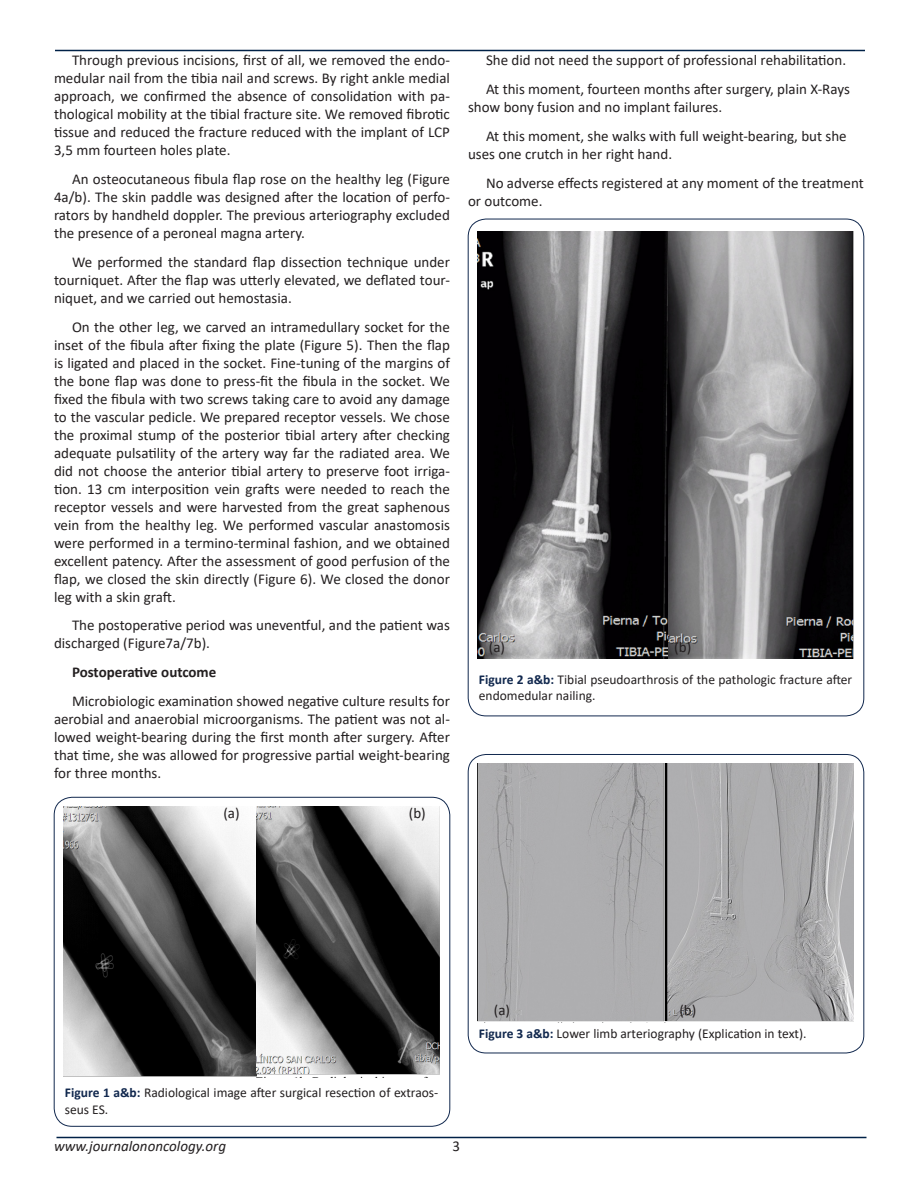
<style>
.page{position:relative;width:918px;height:1188px;background:#fff}
.page>*{position:absolute;margin:0;border:0;box-sizing:border-box;transform-origin:0 0}
.t1{font:15px/18px "Calibri";color:#231f20;text-align:justify}
.t2{font:italic 15px "Calibri";color:#231f20}
.Normal__Web{font:700 15px "Calibri";letter-spacing:-.005em;color:#231f20}
.t3{font:13.5px/16.5px "Calibri";color:#231f20}
.s1{font-weight:700;color:#11284e}
</style>
<div class="page">
<hr style="left:55px;top:50px;width:810px;height:1px;background:#002147">
<hr style="left:56px;top:1137px;width:810px;height:1px;background:#002147">
<div style="left:54px;top:797px;width:396px;height:329px;border:1px solid #11284e;border-radius:18px"></div>
<img style="left:63px;top:806px;width:377px;height:272px">
<img style="left:477px;top:231px;width:377px;height:428px">
<div style="left:468px;top:754px;width:396px;height:299px;border:1px solid #11284e;border-radius:18px"></div>
<img style="left:477px;top:764px;width:377px;height:258px">
<p class="t1" style="left:54px;top:51px;width:397px;text-indent:18px">Through previous incisions, first of all, we removed the endo&shy;medular nail from the tibia nail and screws. By right ankle medial approach, we confirmed the absence of consolidation with pa&shy;thological mobility at the tibial fracture site. We removed fibrotic tissue and reduced the fracture reduced with the implant of LCP 3,5 mm fourteen holes plate.</p>
<p class="t1" style="left:54px;top:170px;width:397px;text-indent:18px">An osteocutaneous fibula flap rose on the healthy leg (Figure 4a/b). The skin paddle was designed after the location of perfo&shy;rators by handheld doppler. The previous arteriography excluded the presence of a peroneal magna artery.</p>
<p class="t1" style="left:54px;top:252px;width:397px;text-indent:18px">We performed the standard flap dissection technique under tourniquet. After the flap was utterly elevated, we deflated tour&shy;niquet, and we carried out hemostasia.</p>
<p class="t1" style="left:54px;top:317px;width:398px;text-indent:18px">On the other leg, we carved an intramedullary socket for the inset of the fibula after fixing the plate (Figure 5). Then the flap is ligated and placed in the socket. Fine-tuning of the margins of the bone flap was done to press-fit the fibula in the socket. We fixed the fibula with two screws taking care to avoid any damage to the vascular pedicle. We prepared receptor vessels. We chose the proximal stump of the posterior tibial artery after checking adequate pulsatility of the artery way far the radiated area. We did not choose the anterior tibial artery to preserve foot irriga&shy;tion. 13 cm interposition vein grafts were needed to reach the receptor vessels and were harvested from the great saphenous vein from the healthy leg. We performed vascular anastomosis were performed in a termino-terminal fashion, and we obtained excellent patency. After the assessment of good perfusion of the flap, we closed the skin directly (Figure 6). We closed the donor leg with a skin graft.</p>
<p class="t1" style="left:54px;top:616px;width:397px;text-indent:18px">The postoperative period was uneventful, and the patient was discharged (Figure7a/7b).</p>
<p class="Normal__Web" style="left:72px;top:662px;width:146px">Postoperative outcome</p>
<p class="t1" style="left:54px;top:692px;width:397px;text-indent:18px">Microbiologic examination showed negative culture results for aerobial and anaerobial microorganisms. The patient was not al&shy;lowed weight-bearing during the first month after surgery. After that time, she was allowed for progressive partial weight-bearing for three months.</p>
<p class="t1" style="left:223px;top:803px;width:18px">(a)</p>
<p class="t1" style="left:409px;top:803px;width:18px">(b)</p>
<p class="t1" style="left:486px;top:51px;width:362px">She did not need the support of professional rehabilitation.</p>
<p class="t1" style="left:468px;top:80px;width:383px;text-indent:18px">At this moment, fourteen months after surgery, plain X-Rays show bony fusion and no implant failures.</p>
<p class="t1" style="left:468px;top:126px;width:380px;text-indent:18px">At this moment, she walks with full weight-bearing, but she uses one crutch in her right hand.</p>
<p class="t1" style="left:468px;top:173px;width:397px;text-indent:18px">No adverse effects registered at any moment of the treatment or outcome.</p>
<p class="t1" style="left:489px;top:638px;width:18px">(a)</p>
<p class="t1" style="left:674px;top:638px;width:18px">(b)</p>
<p class="t3" style="left:479px;top:671px;width:375px"><span class="s1">Figure 2 a&amp;b:</span> Tibial pseudoarthrosis of the pathologic fracture after endomedular nailing.</p>
<p class="t3" style="left:65px;top:1084px;width:375px"><span class="s1">Figure 1 a&amp;b:</span> Radiological image after surgical resection of extraos&shy;seus ES.</p>
<p class="t2" style="left:54px;top:1136px;width:174px">www.journalononcology.org</p>
<p class="t1" style="left:452px;top:1137px;width:9px">3</p>
<p class="t1" style="left:494px;top:1001px;width:18px">(a)</p>
<p class="t1" style="left:679px;top:1001px;width:18px">(b)</p>
<p class="t3" style="left:479px;top:1025px;width:329px"><span class="s1">Figure 3 a&amp;b:</span> Lower limb arteriography (Explication in text).</p>
</div>
